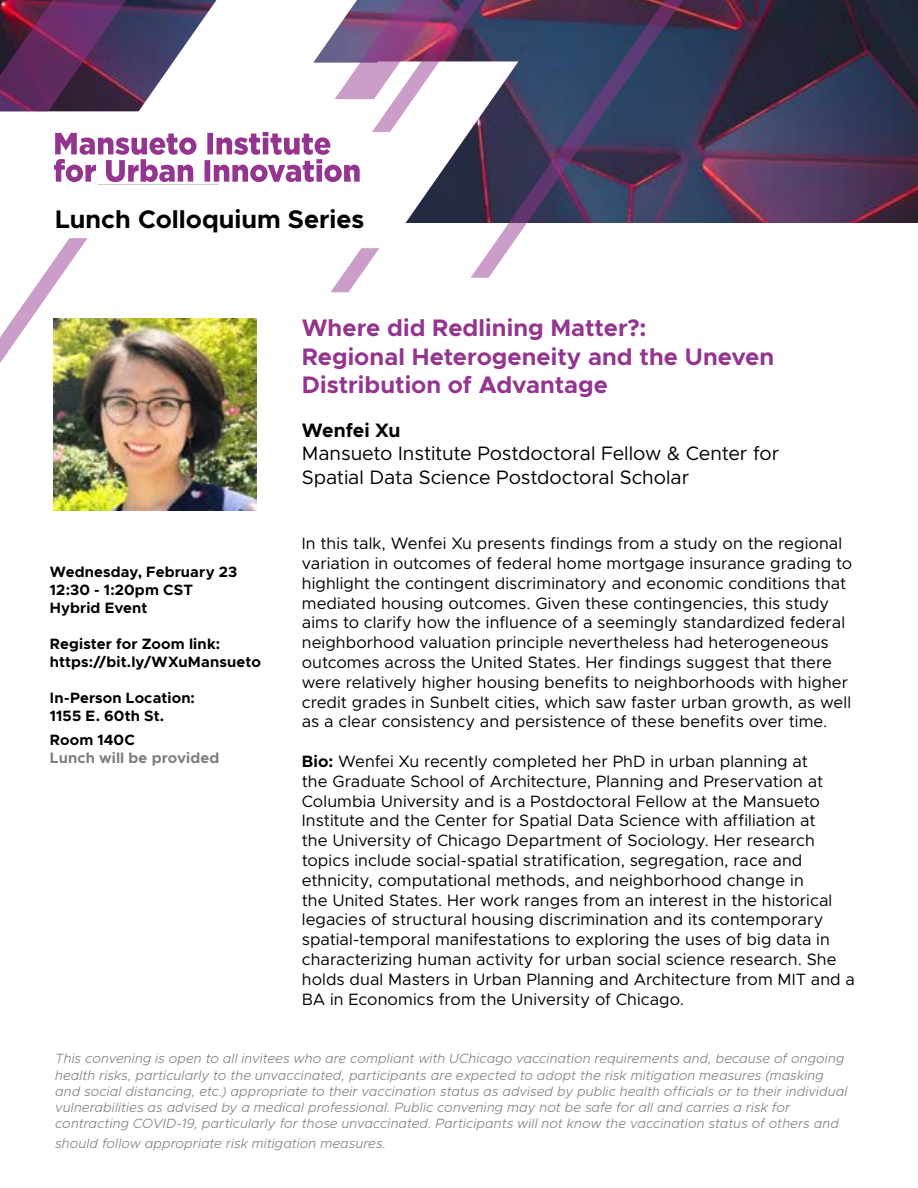
<style>
.page{position:relative;width:918px;height:1188px;background:#fff}
.page>*{position:absolute;margin:0;border:0;box-sizing:border-box;transform-origin:0 0}
.t1{font:700 25.5px "Metropolis";color:#000}
.t2{font:700 24px/28.8px "Metropolis";color:#943590}
.t3{font:19.5px/23.4px "Metropolis";letter-spacing:-.005em;color:#000}
.t4{font:700 19.5px "Metropolis";letter-spacing:-.005em;color:#000}
.t5{font:16.5px/19.8px "Metropolis";letter-spacing:.005em;color:#000}
.t6{font:700 15px/18px "Metropolis";letter-spacing:.01em;color:#000}
.t7{font:700 15px "Metropolis";letter-spacing:.01em;color:#807c81}
.t8{font:italic 300 13.5px/16.2px "Metropolis";letter-spacing:.01em;color:#807c81}
.s1{font-weight:700}
</style>
<div class="page">
<img style="left:697px;top:0;width:221px;height:223px">
<svg style="left:599px;top:0;width:98px;height:223px;background:#3a3d5f"></svg>
<svg style="left:0;top:0;width:599px;height:511px"></svg>
<img style="left:54px;top:319px;width:203px;height:192px">
<h1 class="t1" style="left:55px;top:203px;width:311px">Lunch Colloquium Series</h1>
<h2 class="t2" style="left:302px;top:313px;width:474px">Where did Redlining Matter?:<br>Regional Heterogeneity and the Uneven<br>Distribution of Advantage</h2>
<p class="t6" style="left:50px;top:563px;width:189px">Wednesday, February 23<br>12:30 - 1:20pm CST<br>Hybrid Event</p>
<p class="t6" style="left:50px;top:635px;width:212px">Register for Zoom link: https://bit.ly/WXuMansueto</p>
<p class="t6" style="left:50px;top:689px;width:147px">In-Person Location:<br>1155 E. 60th St.</p>
<p class="t6" style="left:50px;top:731px;width:86px">Room 140C</p>
<p class="t7" style="left:50px;top:748px;width:171px">Lunch will be provided</p>
<p class="t4" style="left:302px;top:418px;width:100px">Wenfei Xu</p>
<p class="t3" style="left:302px;top:442px;width:479px">Mansueto Institute Postdoctoral Fellow &amp; Center for<br>Spatial Data Science Postdoctoral Scholar</p>
<p class="t5" style="left:302px;top:534px;width:552px">In this talk, Wenfei Xu presents findings from a study on the regional variation in outcomes of federal home mortgage insurance grading to highlight the contingent discriminatory and economic conditions that mediated housing outcomes. Given these contingencies, this study aims to clarify how the influence of a seemingly standardized federal neighborhood valuation principle nevertheless had heterogeneous outcomes across the United States. Her findings suggest that there were relatively higher housing benefits to neighborhoods with higher credit grades in Sunbelt cities, which saw faster urban growth, as well as a clear consistency and persistence of these benefits over time.</p>
<p class="t5" style="left:302px;top:751px;width:555px"><span class="s1">Bio:</span> Wenfei Xu recently completed her PhD in urban planning at<br>the Graduate School of Architecture, Planning and Preservation at Columbia University and is a Postdoctoral Fellow at the Mansueto Institute and the Center for Spatial Data Science with affiliation at<br>the University of Chicago Department of Sociology. Her research topics include social-spatial stratification, segregation, race and ethnicity, computational methods, and neighborhood change in<br>the United States. Her work ranges from an interest in the historical legacies of structural housing discrimination and its contemporary spatial-temporal manifestations to exploring the uses of big data in characterizing human activity for urban social science research. She holds dual Masters in Urban Planning and Architecture from MIT and a BA in Economics from the University of Chicago.</p>
<p class="t8" style="left:55px;top:1051px;width:794px">This convening is open to all invitees who are compliant with UChicago vaccination requirements and, because of ongoing health risks, particularly to the unvaccinated, participants are expected to adopt the risk mitigation measures (masking and social distancing, etc.) appropriate to their vaccination status as advised by public health officials or to their individual vulnerabilities as advised by a medical professional. Public convening may not be safe for all and carries a risk for contracting COVID-19, particularly for those unvaccinated. Participants will not know the vaccination status of others and</p>
<p class="t8" style="left:55px;top:1135px;width:332px">should follow appropriate risk mitigation measures.</p>
</div>
